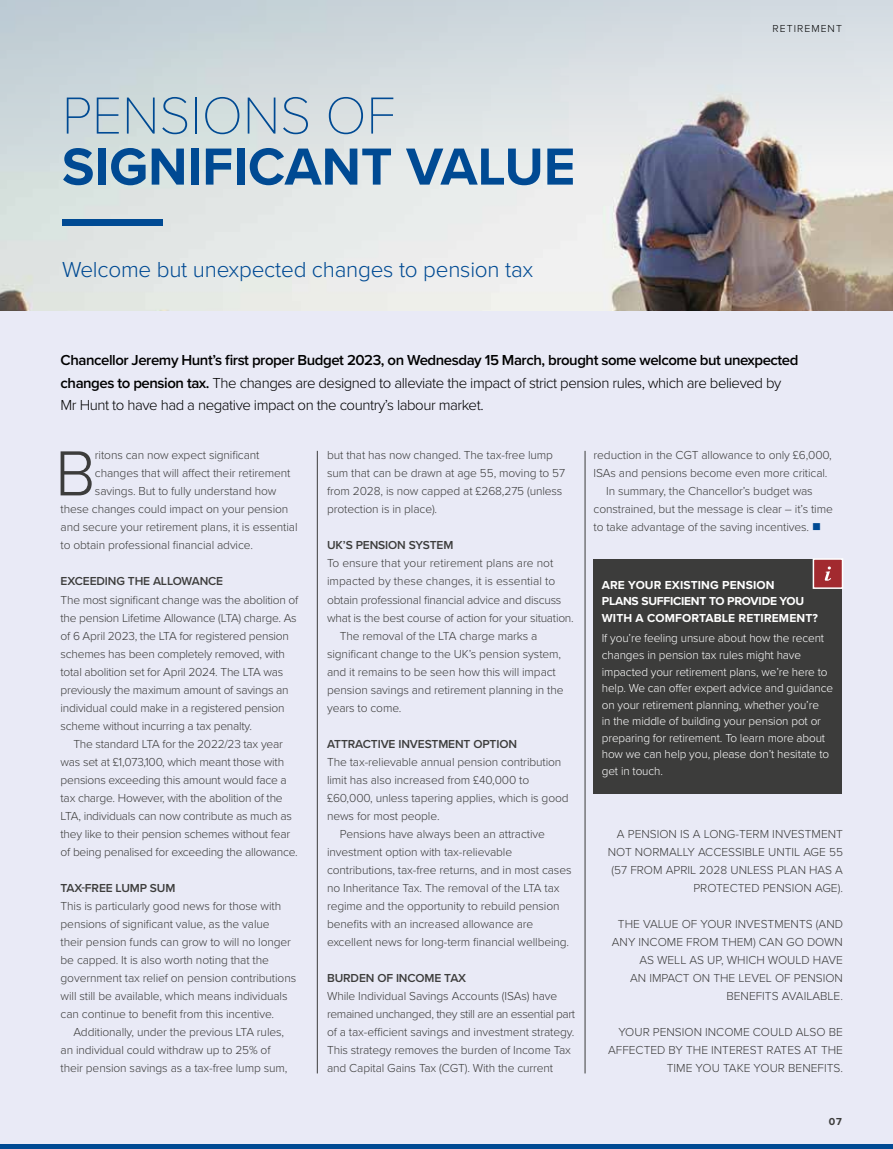
<style>
.page{position:relative;width:893px;height:1149px;background:#fff}
.page>*{position:absolute;margin:0;border:0;box-sizing:border-box;transform-origin:0 0}
.t1{font:300 66px "Proxima Nova";color:#3c3c3b}
.t2{font:700 54px "Proxima Nova";color:#004a93}
.t3{font:100 54px "Proxima Nova T";color:#004a93}
.t4{font:300 22.5px "Proxima Nova";letter-spacing:-.01em;color:#004a93}
.t5{font:300 15px/22.5px "Proxima Nova";letter-spacing:-.03em;color:#000}
.t6{font:300 12px/18px "Proxima Nova";letter-spacing:-.01em;color:#3c3c3b}
.t7{font:300 12px/16.5px "Proxima Nova";letter-spacing:-.01em;color:#fff}
.t8{font:600 12px "Proxima Nova";letter-spacing:-.01em;color:#3c3c3b}
.t9{font:700 12px/16.5px "Proxima Nova";letter-spacing:.01em;color:#fff}
.t10{font:300 10.5px "Proxima Nova";letter-spacing:.1em;color:#000}
.t11{font:700 10.5px "Proxima Nova";color:#3c3c3b}
.s1{font-weight:600}
.s2{color:#004a93}
</style>
<div class="page">
<div style="left:0;top:0;width:893px;height:1148px;background:#e9eaf6"></div>
<img style="left:1px;top:0;width:892px;height:311px">
<div style="left:593px;top:559px;width:249px;height:234px;background:#3c3c3b"></div>
<div style="left:813px;top:558px;width:30px;height:30px;background:#a22a2f;border:2px solid #fff"></div>
<svg style="left:825px;top:566px;width:6px;height:14px"></svg>
<hr style="left:585px;top:450px;width:1px;height:623px;background:#3c3c3b">
<hr style="left:317px;top:450px;width:1px;height:623px;background:#3c3c3b">
<img style="left:0;top:0;width:1px;height:1148px">
<hr style="left:0;top:1144px;width:893px;height:4px;background:#004a93">
<div style="left:62px;top:219px;width:100px;height:6px;background:#004a93"></div>
<h2 class="t3" style="left:62px;top:75px;width:335px">PENSIONS OF</h2>
<h2 class="t2" style="left:62px;top:126px;width:515px">SIGNIFICANT VALUE</h2>
<h3 class="t4" style="left:62px;top:253px;width:473px">Welcome but unexpected changes to pension tax</h3>
<p class="t10" style="left:772px;top:20px;width:71px">RETIREMENT</p>
<p class="t5" style="left:61px;top:348px;width:739px"><span class="s1">Chancellor Jeremy Hunt’s first proper Budget 2023, on Wednesday 15 March, brought some welcome but unexpected changes to pension tax.</span> The changes are designed to alleviate the impact of strict pension rules, which are believed by<br>Mr Hunt to have had a negative impact on the country’s labour market.</p>
<h1 class="t1" style="left:55px;top:424px;width:42px">B</h1>
<p class="t6" style="left:95px;top:445px;width:166px">ritons can now expect significant</p>
<p class="t6" style="left:95px;top:463px;width:197px">changes that will affect their retirement</p>
<p class="t6" style="left:95px;top:481px;width:183px">savings. But to fully understand how</p>
<p class="t6" style="left:61px;top:499px;width:229px">these changes could impact on your pension</p>
<p class="t6" style="left:61px;top:517px;width:238px">and secure your retirement plans, it is essential</p>
<p class="t6" style="left:61px;top:535px;width:194px">to obtain professional financial advice.</p>
<p class="t8" style="left:61px;top:572px;width:164px">EXCEEDING THE ALLOWANCE</p>
<p class="t6" style="left:61px;top:589px;width:239px">The most significant change was the abolition of the pension Lifetime Allowance (LTA) charge. As of 6 April 2023, the LTA for registered pension schemes has been completely removed, with total abolition set for April 2024. The LTA was previously the maximum amount of savings an individual could make in a registered pension scheme without incurring a tax penalty.</p>
<p class="t6" style="left:61px;top:733px;width:239px;text-indent:13px">The standard LTA for the 2022/23 tax year was set at £1,073,100, which meant those with pensions exceeding this amount would face a tax charge. However, with the abolition of the LTA, individuals can now contribute as much as they like to their pension schemes without fear of being penalised for exceeding the allowance.</p>
<p class="t8" style="left:61px;top:878px;width:116px">TAX-FREE LUMP SUM</p>
<p class="t6" style="left:61px;top:895px;width:237px">This is particularly good news for those with pensions of significant value, as the value<br>their pension funds can grow to will no longer be capped. It is also worth noting that the government tax relief on pension contributions will still be available, which means individuals can continue to benefit from this incentive.</p>
<p class="t6" style="left:61px;top:1021px;width:228px;text-indent:13px">Additionally, under the previous LTA rules, an individual could withdraw up to 25% of their pension savings as a tax-free lump sum,</p>
<p class="t6" style="left:327px;top:445px;width:240px">but that has now changed. The tax-free lump sum that can be drawn at age 55, moving to 57 from 2028, is now capped at £268,275 (unless protection is in place).</p>
<p class="t8" style="left:327px;top:536px;width:128px">UK’S PENSION SYSTEM</p>
<p class="t6" style="left:327px;top:553px;width:228px">To ensure that your retirement plans are not</p>
<p class="t6" style="left:327px;top:571px;width:230px">impacted by these changes, it is essential to</p>
<p class="t6" style="left:327px;top:589px;width:236px">obtain professional financial advice and discuss</p>
<p class="t6" style="left:327px;top:607px;width:248px">what is the best course of action for your situation.</p>
<p class="t6" style="left:340px;top:625px;width:199px">The removal of the LTA charge marks a</p>
<p class="t6" style="left:327px;top:643px;width:236px">significant change to the UK’s pension system,</p>
<p class="t6" style="left:327px;top:661px;width:230px">and it remains to be seen how this will impact</p>
<p class="t6" style="left:327px;top:679px;width:238px">pension savings and retirement planning in the</p>
<p class="t6" style="left:327px;top:697px;width:76px">years to come.</p>
<p class="t8" style="left:327px;top:734px;width:191px">ATTRACTIVE INVESTMENT OPTION</p>
<p class="t6" style="left:327px;top:751px;width:236px">The tax-relievable annual pension contribution</p>
<p class="t6" style="left:327px;top:769px;width:204px">limit has also increased from £40,000 to</p>
<p class="t6" style="left:327px;top:787px;width:243px">£60,000, unless tapering applies, which is good</p>
<p class="t6" style="left:327px;top:805px;width:114px">news for most people.</p>
<p class="t6" style="left:340px;top:823px;width:207px">Pensions have always been an attractive</p>
<p class="t6" style="left:327px;top:841px;width:187px">investment option with tax-relievable</p>
<p class="t6" style="left:327px;top:859px;width:246px">contributions, tax-free returns, and in most cases</p>
<p class="t6" style="left:327px;top:877px;width:234px">no Inheritance Tax. The removal of the LTA tax</p>
<p class="t6" style="left:327px;top:895px;width:234px">regime and the opportunity to rebuild pension</p>
<p class="t6" style="left:327px;top:913px;width:208px">benefits with an increased allowance are</p>
<p class="t6" style="left:327px;top:931px;width:244px">excellent news for long-term financial wellbeing.</p>
<p class="t8" style="left:327px;top:968px;width:141px">BURDEN OF INCOME TAX</p>
<p class="t6" style="left:327px;top:985px;width:250px">While Individual Savings Accounts (ISAs) have remained unchanged, they still are an essential part of a tax-efficient savings and investment strategy.<br>This strategy removes the burden of Income Tax and Capital Gains Tax (CGT). With the current</p>
<p class="t6" style="left:594px;top:445px;width:240px">reduction in the CGT allowance to only £6,000,</p>
<p class="t6" style="left:594px;top:463px;width:235px">ISAs and pensions become even more critical.</p>
<p class="t6" style="left:606px;top:481px;width:208px">In summary, the Chancellor’s budget was</p>
<p class="t6" style="left:594px;top:499px;width:241px">constrained, but the message is clear – it’s time</p>
<p class="t6" style="left:594px;top:517px;width:229px">to take advantage of the saving incentives. <span class="s2">■</span></p>
<p class="t9" style="left:602px;top:576px;width:218px">ARE YOUR EXISTING PENSION<br>PLANS SUFFICIENT TO PROVIDE YOU<br>WITH A COMFORTABLE RETIREMENT?</p>
<p class="t7" style="left:602px;top:629px;width:233px">If you’re feeling unsure about how the recent changes in pension tax rules might have impacted your retirement plans, we’re here to help. We can offer expert advice and guidance on your retirement planning, whether you’re<br>in the middle of building your pension pot or preparing for retirement. To learn more about how we can help you, please don’t hesitate to get in touch.</p>
<p class="t6" style="left:608px;top:823px;width:237px;text-align:right">A PENSION IS A LONG-TERM INVESTMENT NOT NORMALLY ACCESSIBLE UNTIL AGE 55 (57 FROM APRIL 2028 UNLESS PLAN HAS A PROTECTED PENSION AGE).</p>
<p class="t6" style="left:612px;top:913px;width:233px;text-align:right">THE VALUE OF YOUR INVESTMENTS (AND<br>ANY INCOME FROM THEM) CAN GO DOWN<br>AS WELL AS UP, WHICH WOULD HAVE<br>AN IMPACT ON THE LEVEL OF PENSION<br>BENEFITS AVAILABLE.</p>
<p class="t6" style="left:608px;top:1021px;width:236px;text-align:right">YOUR PENSION INCOME COULD ALSO BE<br>AFFECTED BY THE INTEREST RATES AT THE<br>TIME YOU TAKE YOUR BENEFITS.</p>
<p class="t11" style="left:829px;top:1113px;width:15px">07</p>
</div>
